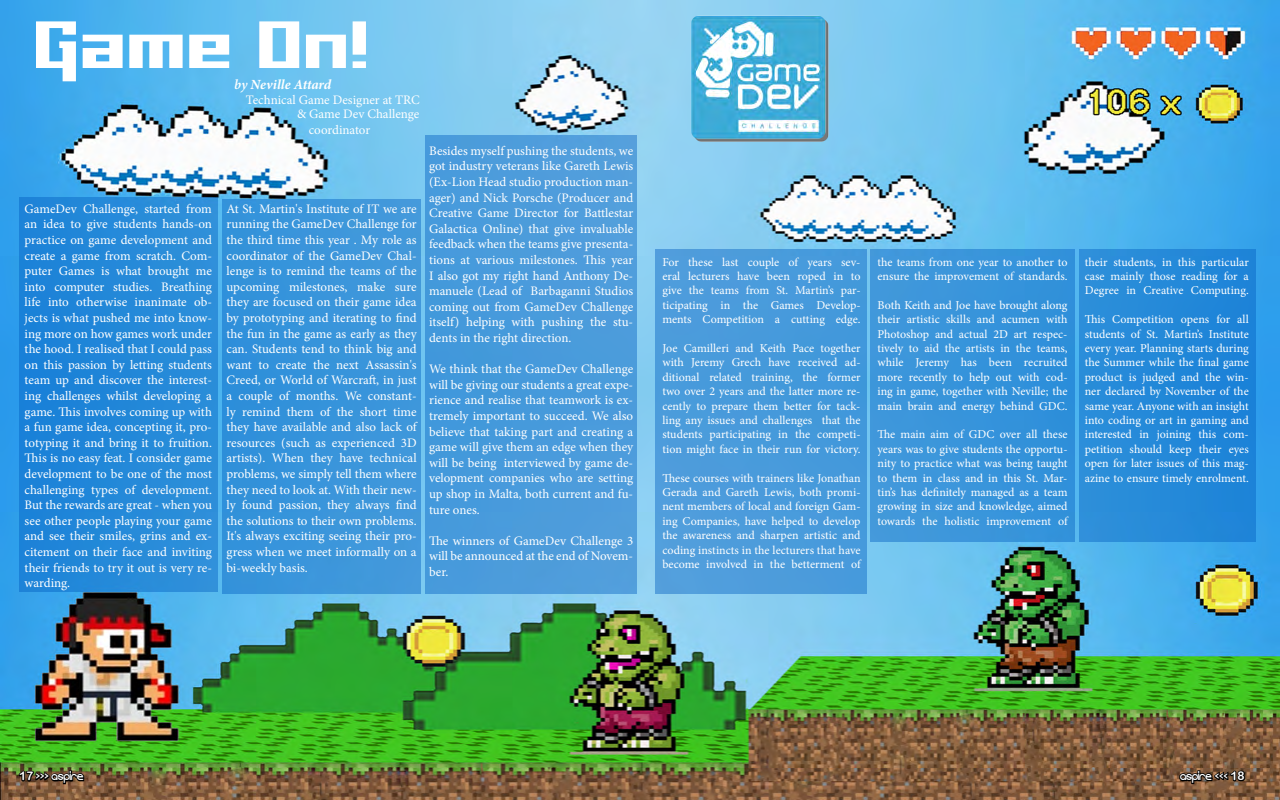
<style>
.page{position:relative;width:1280px;height:800px;background:#fff}
.page>*{position:absolute;margin:0;border:0;box-sizing:border-box;transform-origin:0 0}
.t1{font:85px "Millennia";color:#fff}
.t2{font:italic 700 14px "Minion Pro";color:#fff}
.t3{font:13px/15.6px "Minion Pro";color:#fff;text-align:justify}
.t4{font:12px/14.4px "Minion Pro";letter-spacing:-.005em;color:#fff;text-align:justify}
.t5{font:12px "Evolution";color:#fff}
.s1{font-weight:600}
.s2{font-family:"Arial Rounded MT Bold"}
.s3{font-family:"Agency FB";font-weight:700}
</style>
<div class="page">
<img style="left:0;top:0;width:1280px;height:800px">
<div style="left:20px;top:197px;width:198px;height:395px;background:#2488d9"></div>
<div style="left:223px;top:199px;width:198px;height:395px;background:#3995db"></div>
<div style="left:426px;top:135px;width:211px;height:459px;background:#4a9bdc"></div>
<svg style="left:17px;top:769px;width:68px;height:16px"></svg>
<svg style="left:1178px;top:769px;width:69px;height:16px"></svg>
<div style="left:655px;top:249px;width:212px;height:345px;background:#499bdb"></div>
<div style="left:871px;top:249px;width:204px;height:292px;background:#3894db"></div>
<div style="left:1079px;top:249px;width:177px;height:292px;background:#2489d9"></div>
<img style="left:681px;top:10px;width:165px;height:157px">
<img style="left:677px;top:7px;width:165px;height:157px">
<h1 class="t1" style="left:36px;top:0;width:338px">Game On!</h1>
<p class="t2" style="left:234px;top:74px;width:99px"><span class="s1">by</span> Neville Attard</p>
<p class="t3" style="left:246px;top:93px;width:175px;line-height:14.3px;text-align:right">Technical Game Designer at TRC &amp; Game Dev Challenge</p>
<p class="t3" style="left:309px;top:122px;width:63px">coordinator</p>
<p class="t3" style="left:25px;top:201px;width:189px">GameDev Challenge, started from an idea to give students hands-on practice on game development and create a game from scratch. Com&shy;puter Games is what brought me into computer studies. Breathing life into otherwise inanimate ob&shy;jects is what pushed me into know&shy;ing more on how games work under the hood. I realised that I could pass on this passion by letting students team up and discover the interest&shy;ing challenges whilst developing a game. This involves coming up with a fun game idea, concepting it, pro&shy;totyping it and bring it to fruition.<br>This is no easy feat. I consider game development to be one of the most challenging types of development.<br>But the rewards are great - when you see other people playing your game and see their smiles, grins and ex&shy;citement on their face and inviting their friends to try it out is very re&shy;warding.</p>
<p class="t3" style="left:227px;top:201px;width:192px">At St. Martin's Institute of IT we are running the GameDev Challenge for the third time this year . My role as coordinator of the GameDev Chal&shy;lenge is to remind the teams of the upcoming milestones, make sure they are focused on their game idea by prototyping and iterating to find the fun in the game as early as they can. Students tend to think big and want to create the next Assassin's Creed, or World of Warcraft, in just a couple of months. We constant&shy;ly remind them of the short time they have available and also lack of resources (such as experienced 3D artists). When they have technical problems, we simply tell them where they need to look at. With their new&shy;ly found passion, they always find the solutions to their own problems.<br>It's always exciting seeing their pro&shy;gress when we meet informally on a bi-weekly basis.</p>
<p class="t3" style="left:429px;top:143px;width:206px">Besides myself pushing the students, we got industry veterans like Gareth Lewis (Ex-Lion Head studio production man&shy;ager) and Nick Porsche (Producer and Creative Game Director for Battlestar Galactica Online) that give invaluable feedback when the teams give presenta&shy;tions at various milestones. This year I also got my right hand Anthony De&shy;manuele (Lead of Barbaganni Studios coming out from GameDev Challenge itself) helping with pushing the stu&shy;dents in the right direction.</p>
<p class="t3" style="left:429px;top:361px;width:206px">We think that the GameDev Challenge will be giving our students a great expe&shy;rience and realise that teamwork is ex&shy;tremely important to succeed. We also believe that taking part and creating a game will give them an edge when they will be being interviewed by game de&shy;velopment companies who are setting up shop in Malta, both current and fu&shy;ture ones.</p>
<p class="t3" style="left:429px;top:533px;width:206px">The winners of GameDev Challenge 3 will be announced at the end of Novem&shy;ber.</p>
<p class="t4" style="left:662px;top:255px;width:200px">For these last couple of years sev&shy;eral lecturers have been roped in to give the teams from St. Martin’s par&shy;ticipating in the Games Develop&shy;ments Competition a cutting edge.</p>
<p class="t4" style="left:662px;top:341px;width:200px">Joe Camilleri and Keith Pace together with Jeremy Grech have received ad&shy;ditional related training, the former two over 2 years and the latter more re&shy;cently to prepare them better for tack&shy;ling any issues and challenges that the students participating in the competi&shy;tion might face in their run for victory.</p>
<p class="t4" style="left:662px;top:471px;width:200px">These courses with trainers like Jonathan Gerada and Gareth Lewis, both promi&shy;nent members of local and foreign Gam&shy;ing Companies, have helped to develop the awareness and sharpen artistic and coding instincts in the lecturers that have become involved in the betterment of</p>
<p class="t4" style="left:877px;top:255px;width:192px">the teams from one year to another to ensure the improvement of standards.</p>
<p class="t4" style="left:877px;top:298px;width:192px">Both Keith and Joe have brought along their artistic skills and acumen with Photoshop and actual 2D art respec&shy;tively to aid the artists in the teams, while Jeremy has been recruited more recently to help out with cod&shy;ing in game, together with Neville; the main brain and energy behind GDC.</p>
<p class="t4" style="left:877px;top:427px;width:192px">The main aim of GDC over all these years was to give students the opportu&shy;nity to practice what was being taught to them in class and in this St. Mar&shy;tin’s has definitely managed as a team growing in size and knowledge, aimed towards the holistic improvement of</p>
<p class="t4" style="left:1085px;top:255px;width:166px">their students, in this particular case mainly those reading for a Degree in Creative Computing.</p>
<p class="t4" style="left:1085px;top:312px;width:166px">This Competition opens for all students of St. Martin’s Institute every year. Planning starts during the Summer while the final game product is judged and the win&shy;ner declared by November of the same year. Anyone with an insight into coding or art in gaming and interested in joining this com&shy;petition should keep their eyes open for later issues of this mag&shy;azine to ensure timely enrolment.</p>
<p class="t5" style="left:19px;top:769px;width:66px"><span class="s2">17</span> <span class="s3">&gt;&gt;&gt;</span> aspire</p>
<p class="t5" style="left:1180px;top:769px;width:66px">aspire <span class="s3">&lt;&lt;&lt;</span> <span class="s2">18</span></p>
</div>
